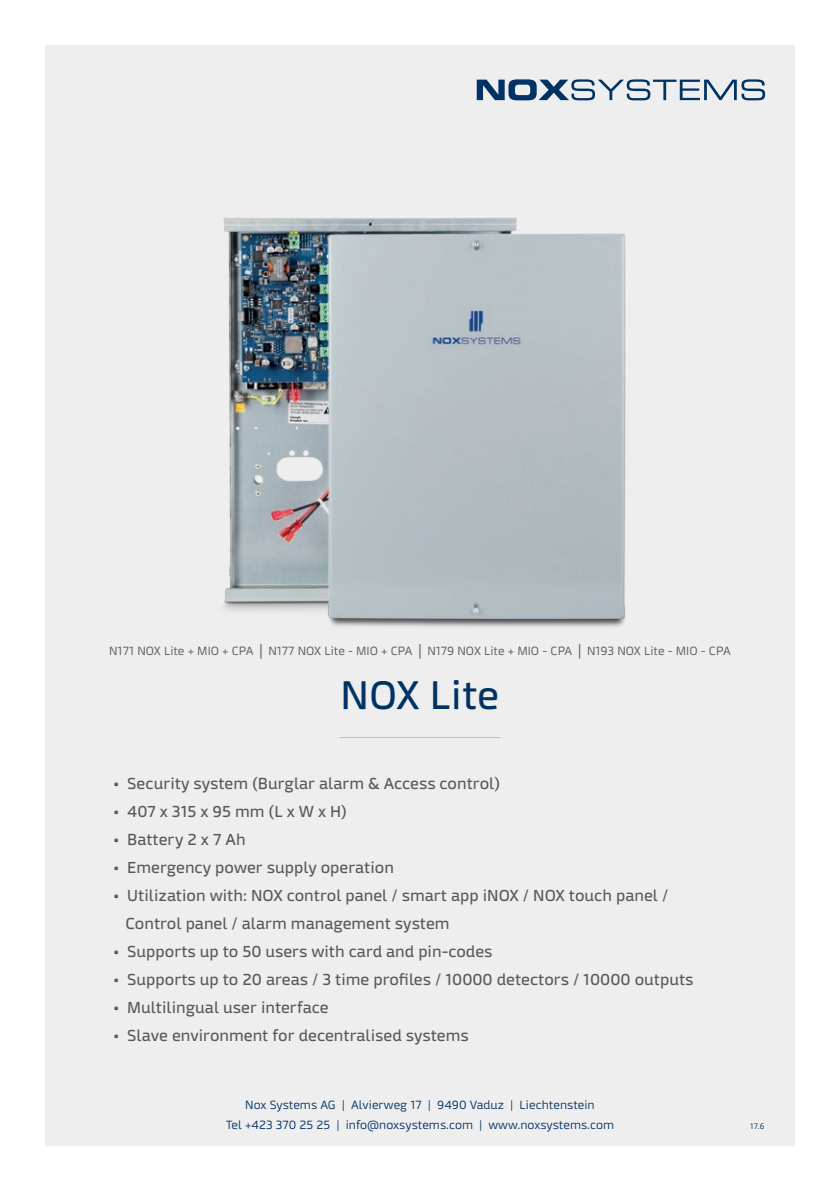
<style>
.page{position:relative;width:840px;height:1191px;background:#fff}
.page>*{position:absolute;margin:0;border:0;box-sizing:border-box;transform-origin:0 0}
.t1{font:40px "Mangerica";color:#003364}
.t2{font:16px/28px "Mangerica";color:#57585a}
.t3{font:300 12px/20px "Mangerica";color:#003364;text-align:center}
.t4{font:300 12px "Mangerica";color:#57585a}
.t5{font:300 8px "Mangerica";color:#003364}
.s1{font-family:"Tahoma";font-weight:400}
</style>
<div class="page">
<div style="left:45px;top:45px;width:749px;height:1100px;background:#eeeeef"></div>
<img style="left:223px;top:218px;width:69px;height:393px">
<svg style="left:476px;top:79px;width:288px;height:21px"></svg>
<img style="left:292px;top:217px;width:334px;height:410px">
<hr style="left:339px;top:737px;width:161px;height:1px;background:#bcbdc0">
<p class="t4" style="left:109px;top:643px;width:622px">N171 NOX Lite + MIO + CPA <span class="s1">│</span> N177 NOX Lite - MIO + CPA <span class="s1">│</span> N179 NOX Lite + MIO - CPA <span class="s1">│</span> N193 NOX Lite - MIO - CPA</p>
<h1 class="t1" style="left:340px;top:671px;width:160px">NOX Lite</h1>
<p class="t2" style="left:113px;top:769px;width:388px">• Security system (Burglar alarm &amp; Access control)</p>
<p class="t2" style="left:113px;top:797px;width:235px">• 407 x 315 x 95 mm (L x W x H)</p>
<p class="t2" style="left:113px;top:825px;width:133px">• Battery 2 x 7 Ah</p>
<p class="t2" style="left:113px;top:853px;width:282px">• Emergency power supply operation</p>
<p class="t2" style="left:125px;top:881px;width:544px;text-indent:-12px">• Utilization with: NOX control panel / smart app iNOX / NOX touch panel /<br>Control panel / alarm management system</p>
<p class="t2" style="left:113px;top:937px;width:380px">• Supports up to 50 users with card and pin-codes</p>
<p class="t2" style="left:113px;top:965px;width:581px">• Supports up to 20 areas / 3 time profiles / 10000 detectors / 10000 outputs</p>
<p class="t2" style="left:113px;top:993px;width:217px">• Multilingual user interface</p>
<p class="t2" style="left:113px;top:1021px;width:356px">• Slave environment for decentralised systems</p>
<p class="t3" style="left:226px;top:1094px;width:389px">Nox Systems AG | Alvierweg 17 | 9490 Vaduz | Liechtenstein<br>Tel +423 370 25 25 | info@noxsystems.com | www.noxsystems.com</p>
<p class="t5" style="left:749px;top:1121px;width:16px">17.6</p>
</div>
